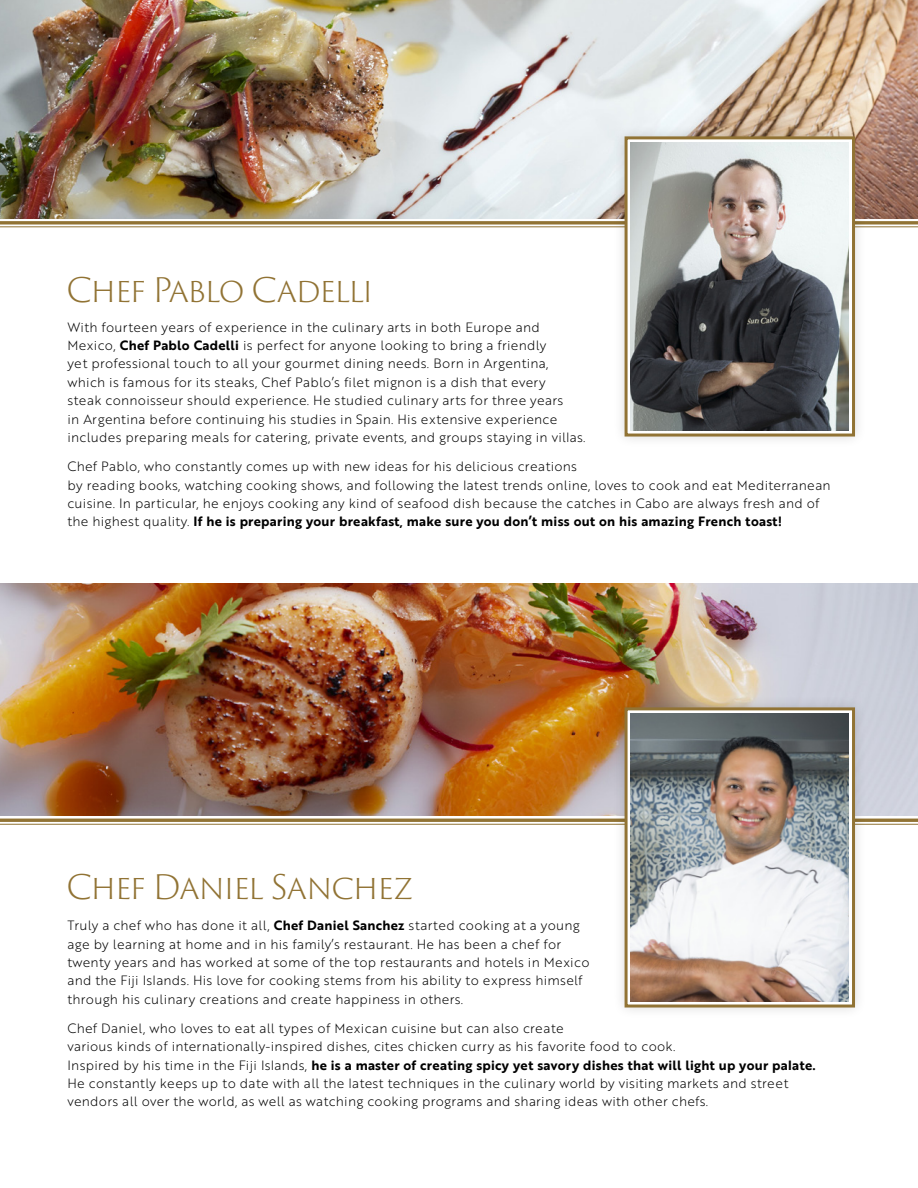
<style>
.page{position:relative;width:918px;height:1188px;background:#fff}
.page>*{position:absolute;margin:0;border:0;box-sizing:border-box;transform-origin:0 0}
.t1{font:300 33px "Trajan Sans Pro";letter-spacing:-.045em;color:#917334}
.t2{font:13.2px/18.3px "Brother 1816 Light";letter-spacing:.02em;color:#000}
.t3{font:13.2px "Brother 1816 Bold";letter-spacing:.02em;color:#000}
.s1{font-family:"Brother 1816 Bold"}
.s2{font-family:"Brother 1816 Light"}
</style>
<div class="page">
<svg style="left:0;top:221px;width:918px;height:4px"></svg>
<hr style="left:0;top:226px;width:918px;height:1px;background:#917334">
<img style="left:0;top:0;width:918px;height:218px">
<div style="left:613px;top:125px;width:254px;height:324px;background:#000;opacity:.15"></div>
<div style="left:625px;top:136px;width:230px;height:301px;background:#fff;border:3px solid #917334"></div>
<hr style="left:0;top:819px;width:918px;height:3px;background:#917334">
<hr style="left:0;top:824px;width:918px;height:1px;background:#917334">
<img style="left:0;top:584px;width:918px;height:232px">
<img style="left:631px;top:142px;width:218px;height:289px">
<div style="left:613px;top:696px;width:254px;height:324px;background:#000;opacity:.15"></div>
<div style="left:625px;top:707px;width:230px;height:301px;background:#fff;border:3px solid #917334"></div>
<img style="left:631px;top:713px;width:218px;height:289px">
<p class="t1" style="left:67px;top:267px;width:308px">Chef Pablo Cadelli</p>
<p class="t2" style="left:68px;top:317px;width:520px">With fourteen years of experience in the culinary arts in both Europe and Mexico, <span class="s1">Chef Pablo Cadelli</span> is perfect for anyone looking to bring a friendly<br>yet professional touch to all your gourmet dining needs. Born in Argentina, which is famous for its steaks, Chef Pablo’s filet mignon is a dish that every<br>steak connoisseur should experience. He studied culinary arts for three years<br>in Argentina before continuing his studies in Spain. His extensive experience includes preparing meals for catering, private events, and groups staying in villas.</p>
<p class="t2" style="left:68px;top:457px;width:765px">Chef Pablo, who constantly comes up with new ideas for his delicious creations<br>by reading books, watching cooking shows, and following the latest trends online, loves to cook and eat Mediterranean cuisine. In particular, he enjoys cooking any kind of seafood dish because the catches in Cabo are always fresh and of the highest quality. <span class="s1">If he is preparing your breakfast, make sure you don’t miss out on his amazing French toast!</span></p>
<p class="t1" style="left:67px;top:864px;width:348px">Chef Daniel Sanchez</p>
<p class="t2" style="left:68px;top:916px;width:524px">Truly a chef who has done it all, <span class="s1">Chef Daniel Sanchez</span> started cooking at a young age by learning at home and in his family’s restaurant. He has been a chef for twenty years and has worked at some of the top restaurants and hotels in Mexico and the Fiji Islands. His love for cooking stems from his ability to express himself through his culinary creations and create happiness in others.</p>
<p class="t2" style="left:68px;top:1018px;width:609px">Chef Daniel, who loves to eat all types of Mexican cuisine but can also create<br>various kinds of internationally-inspired dishes, cites chicken curry as his favorite food to cook.</p>
<p class="t3" style="left:68px;top:1055px;width:750px"><span class="s2">Inspired by his time in the Fiji Islands,</span> he is a master of creating spicy yet savory dishes that will light up your palate.</p>
<p class="t2" style="left:68px;top:1073px;width:723px">He constantly keeps up to date with all the latest techniques in the culinary world by visiting markets and street vendors all over the world, as well as watching cooking programs and sharing ideas with other chefs.</p>
</div>
